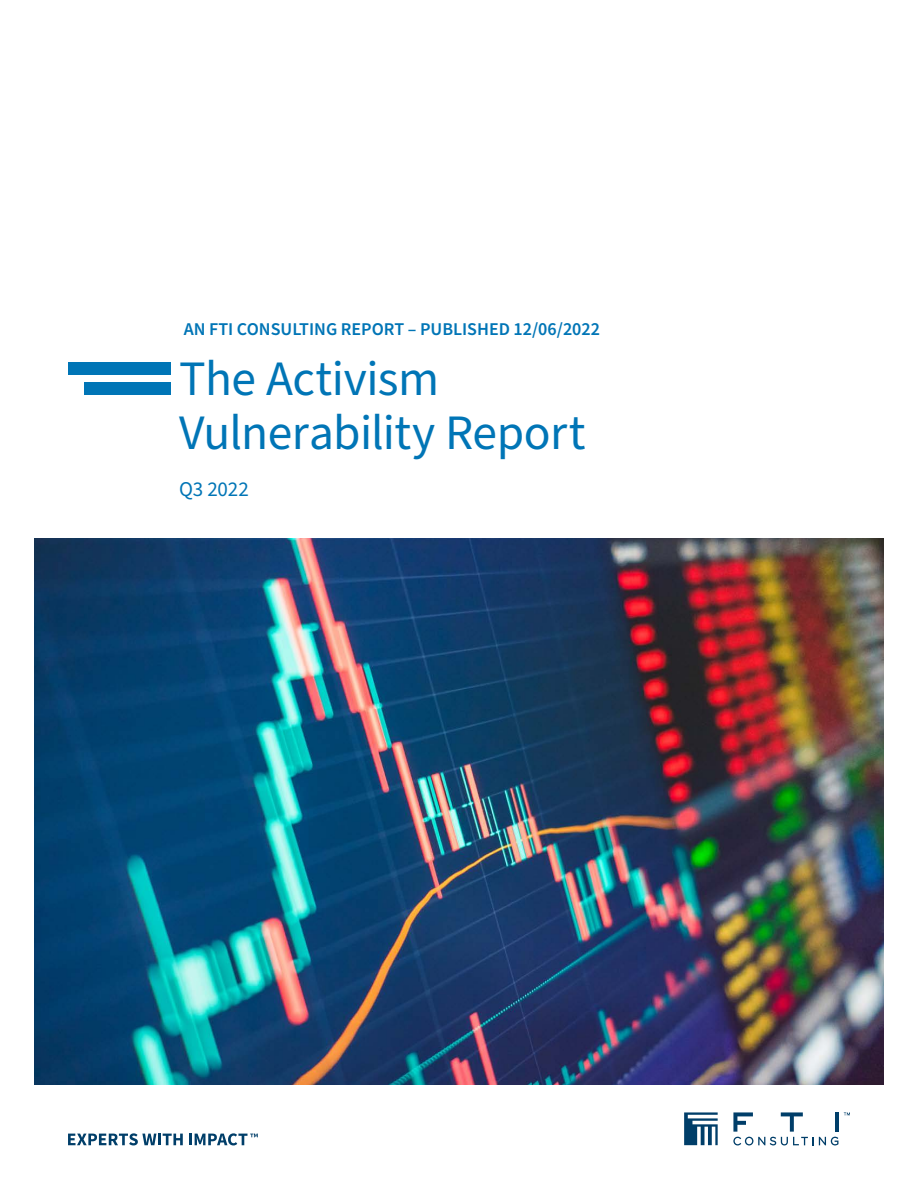
<style>
.page{position:relative;width:918px;height:1188px;background:#fff}
.page>*{position:absolute;margin:0;border:0;box-sizing:border-box;transform-origin:0 0}
.Headline{font:49.5px/54px "Source Sans Pro";letter-spacing:-.01em;color:#0075b6}
.Subtitle{font:21px "Source Sans Pro";letter-spacing:-.01em;color:#0075b6}
.Report_Label{font:600 18px "Source Sans Pro";color:#0075b6}
</style>
<div class="page">
<svg style="left:68px;top:1133px;width:115px;height:12px"></svg>
<svg style="left:189px;top:1133px;width:69px;height:12px"></svg>
<svg style="left:684px;top:1112px;width:34px;height:33px"></svg>
<svg style="left:844px;top:1112px;width:6px;height:3px"></svg>
<hr style="left:835px;top:1112px;width:4px;height:20px;background:#003e69">
<svg style="left:733px;top:1112px;width:105px;height:33px"></svg>
<img style="left:34px;top:538px;width:850px;height:546px">
<div style="left:69px;top:362px;width:102px;height:13px;background:#0075b6"></div>
<div style="left:85px;top:383px;width:86px;height:12px;background:#0075b6"></div>
<p class="Report_Label" style="left:184px;top:317px;width:418px">AN FTI CONSULTING REPORT – PUBLISHED 12/06/2022</p>
<p class="Headline" style="left:179px;top:353px;width:408px">The Activism<br>Vulnerability Report</p>
<p class="Subtitle" style="left:179px;top:475px;width:71px">Q3 2022</p>
</div>
